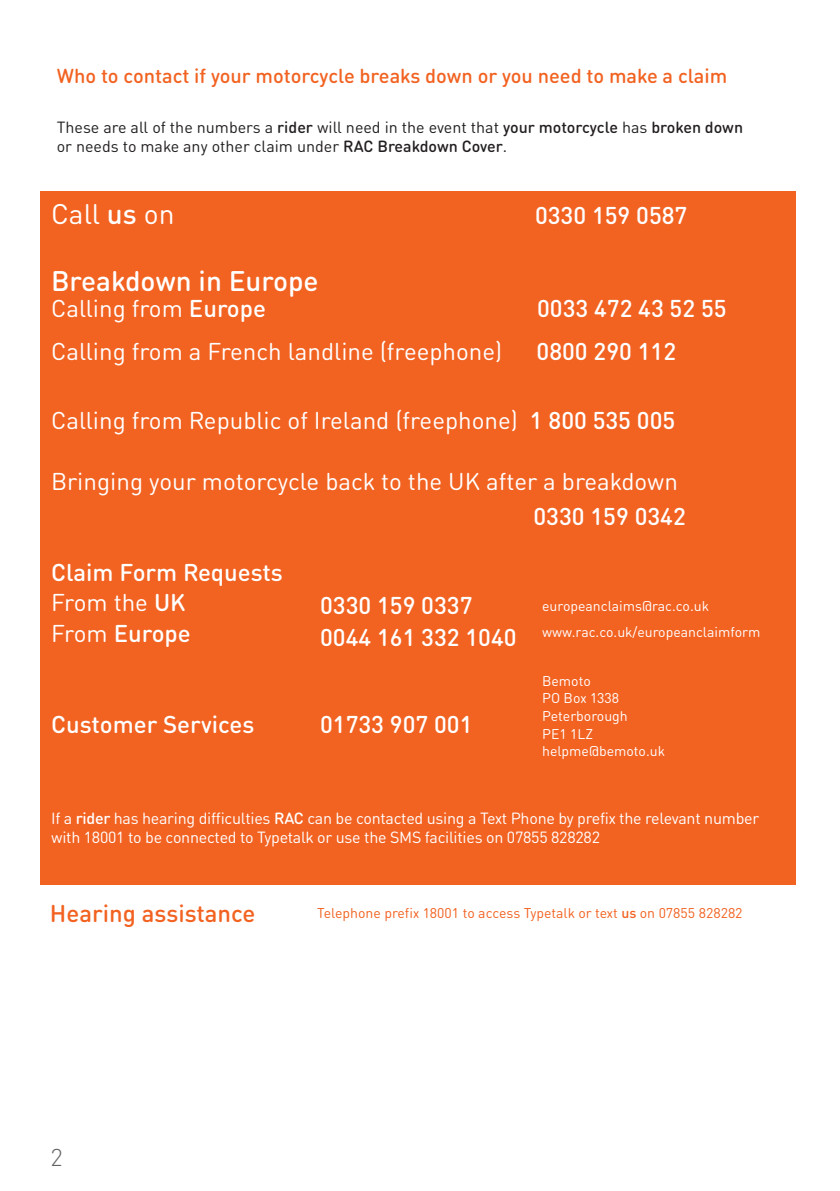
<style>
.page{position:relative;width:840px;height:1191px;background:#fff}
.page>*{position:absolute;margin:0;border:0;box-sizing:border-box;transform-origin:0 0}
.Tel_Nums{font:500 28px "DIN Round OT";color:#fff}
.Tel_Nums-2{font:28px "DIN Round OT";color:#fff}
.Tel_Nums-3{font:24px "DIN Round OT";color:#fff}
.Tel_Nums-4{font:500 24px "DIN Round OT";color:#fff}
.Body_Copy{font:500 24px "DIN Round OT";color:#fff}
.Body_Copy-2{font:500 24px "DIN Round OT";color:#f26221}
.t1{font:300 24px "DIN Round OT";color:#636366}
.Body_Copy-3{font:500 20px "DIN Round OT";color:#f26221}
.Tel_Nums-5{font:16px/19px "DIN Round OT";letter-spacing:-.015em;color:#fff}
.Body_Copy-4{font:16px/19px "DIN Round OT";color:#231f20}
.Body_Copy-5{font:14px "DIN Round OT";color:#fff}
.Body_Copy-6{font:14px "DIN Round OT";color:#f26221}
.s1{font-weight:500}
.s2{font-weight:400}
</style>
<div class="page">
<div style="left:40px;top:191px;width:755px;height:693px;background:#f26221"></div>
<p class="Body_Copy-3" style="left:57px;top:63px;width:671px">Who to contact if your motorcycle breaks down or you need to make a claim</p>
<p class="Body_Copy-4" style="left:57px;top:117px;width:687px">These are all of the numbers a <span class="s1">rider</span> will need in the event that <span class="s1">your motorcycle</span> has <span class="s1">broken down </span>or needs to make any other claim under <span class="s1">RAC Breakdown Cover</span>.</p>
<p class="Tel_Nums-2" style="left:51px;top:197px;width:125px">Call <span class="s1">us</span> on</p>
<p class="Tel_Nums-4" style="left:534px;top:200px;width:154px">0330 159 0587</p>
<p class="Tel_Nums" style="left:51px;top:263px;width:269px">Breakdown in Europe</p>
<p class="Tel_Nums-3" style="left:51px;top:293px;width:216px">Calling from <span class="s1">Europe</span></p>
<p class="Tel_Nums-4" style="left:536px;top:293px;width:191px">0033 472 43 52 55</p>
<p class="Tel_Nums-3" style="left:51px;top:336px;width:452px">Calling from a French landline (freephone)</p>
<p class="Tel_Nums-4" style="left:536px;top:336px;width:141px">0800 290 112</p>
<p class="Tel_Nums-3" style="left:51px;top:405px;width:625px">Calling from Republic of Ireland (freephone) <span class="s1">1 800 535 005</span></p>
<p class="Tel_Nums-3" style="left:51px;top:466px;width:628px">Bringing your motorcycle back to the UK after a breakdown</p>
<p class="Tel_Nums-4" style="left:51px;top:557px;width:233px">Claim Form Requests</p>
<p class="Tel_Nums-3" style="left:51px;top:588px;width:136px">From the <span class="s1">UK</span></p>
<p class="Tel_Nums-4" style="left:51px;top:617px;width:141px"><span class="s2">From</span> Europe</p>
<p class="Tel_Nums-4" style="left:51px;top:709px;width:205px">Customer Services</p>
<p class="Body_Copy" style="left:533px;top:501px;width:154px">0330 159 0342</p>
<p class="Body_Copy" style="left:320px;top:590px;width:154px">0330 159 0337</p>
<p class="Body_Copy" style="left:320px;top:622px;width:198px">0044 161 332 1040</p>
<p class="Body_Copy" style="left:320px;top:709px;width:154px">01733 907 001</p>
<p class="Body_Copy-5" style="left:542px;top:597px;width:168px">europeanclaims@rac.co.uk</p>
<p class="Body_Copy-5" style="left:542px;top:623px;width:220px">www.rac.co.uk/europeanclaimform</p>
<p class="Body_Copy-5" style="left:542px;top:672px;width:50px">Bemoto</p>
<p class="Body_Copy-5" style="left:542px;top:689px;width:79px">PO Box 1338</p>
<p class="Body_Copy-5" style="left:542px;top:707px;width:87px">Peterborough</p>
<p class="Body_Copy-5" style="left:542px;top:725px;width:53px">PE1 1LZ</p>
<p class="Body_Copy-5" style="left:542px;top:742px;width:124px">helpme@bemoto.uk</p>
<p class="Tel_Nums-5" style="left:51px;top:808px;width:709px">If a <span class="s1">rider</span> has hearing difficulties <span class="s1">RAC</span> can be contacted using a Text Phone by prefix the relevant number with 18001 to be connected to Typetalk or use the SMS facilities on 07855 828282</p>
<p class="Body_Copy-2" style="left:50px;top:897px;width:207px">Hearing assistance</p>
<p class="Body_Copy-6" style="left:317px;top:904px;width:426px">Telephone prefix 18001 to access Typetalk or text <span class="s1">us</span> on 07855 828282</p>
<p class="t1" style="left:51px;top:1142px;width:14px">2</p>
</div>
